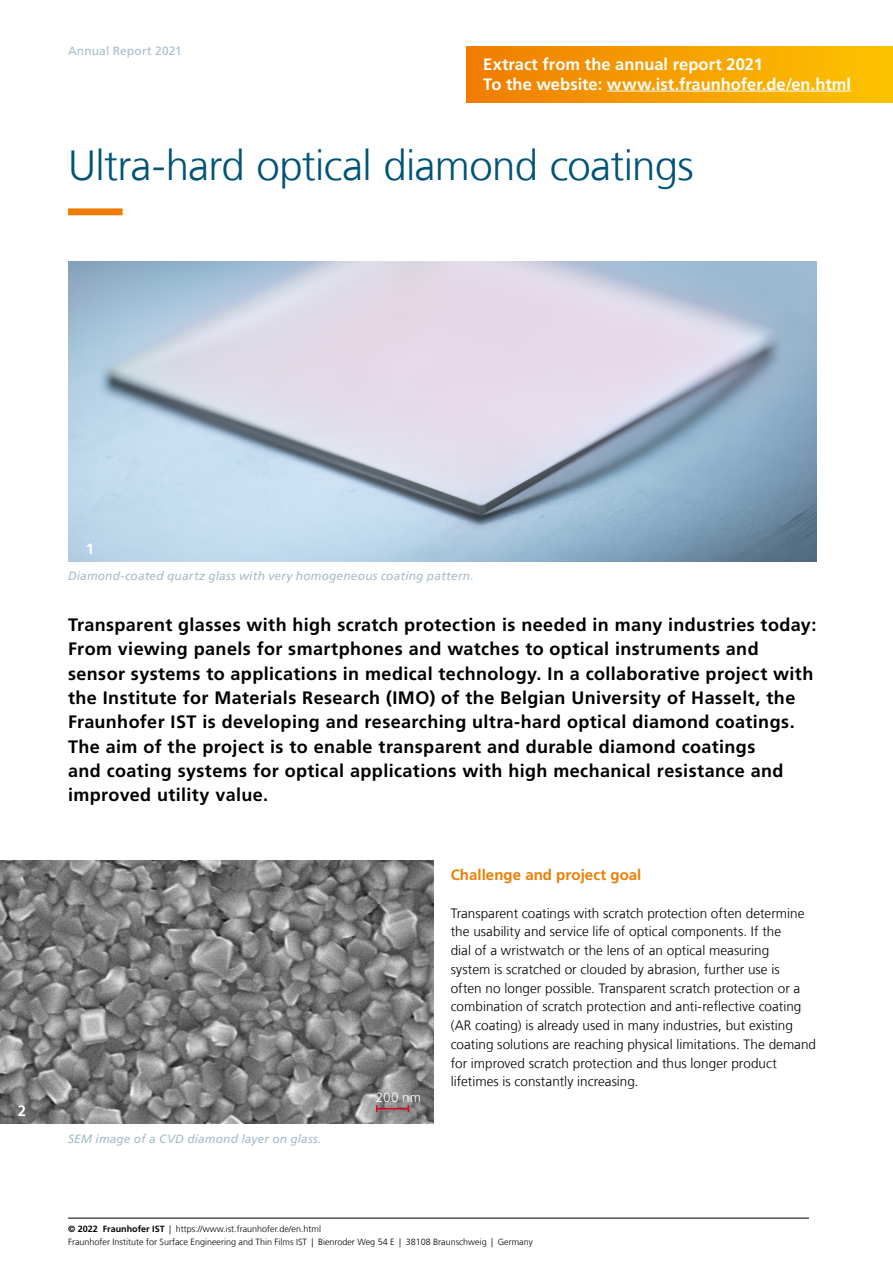
<style>
.page{position:relative;width:893px;height:1263px;background:#fff}
.page>*{position:absolute;margin:0;border:0;box-sizing:border-box;transform-origin:0 0}
.t1{font:300 42px "Frutiger LT Com";letter-spacing:-.015em;color:#005477}
.t2{font:700 18px/24.3px "Frutiger LT Com";letter-spacing:.02em;color:#000}
.t3{font:700 16.5px/19.8px "Frutiger LT Com";color:#fff}
.t4{font:700 15px "Frutiger LT Com";letter-spacing:.005em;color:#ef7c00}
.t5{font:700 15px "Frutiger LT Com";color:#fff}
.t6{font:300 13.5px/18.8px "Frutiger LT Com";color:#000}
.t7{font:300 13.5px "Frutiger LT Com";color:#fff}
.t8{font:italic 12px "Frutiger LT Com";letter-spacing:.015em;color:#a5bcc9}
.t9{font:12px "Frutiger LT Com";letter-spacing:.01em;color:#a5bcc9}
.t10{font:300 9px/13.5px "Frutiger LT Com";color:#000}
.s1{font-weight:700}
</style>
<div class="page">
<img style="left:0;top:860px;width:434px;height:264px">
<hr style="left:68px;top:1218px;width:741px;height:1px;background:#000">
<svg style="left:68px;top:208px;width:55px;height:7px"></svg>
<img style="left:68px;top:261px;width:748px;height:300px">
<hr style="left:377px;top:1108px;width:31px;height:1px;background:#e3001f">
<div style="left:466px;top:46px;width:427px;height:56px;background:linear-gradient(to right,#ef7d01,#fdc504)"></div>
<hr style="left:607px;top:91px;width:244px;height:1px;background:#fff">
<p class="t9" style="left:68px;top:44px;width:115px">Annual Report 2021</p>
<p class="t3" style="left:483px;top:54px;width:369px">Extract from the annual report 2021<br>To the website: www.ist.fraunhofer.de/en.html</p>
<h1 class="t1" style="left:68px;top:141px;width:627px">Ultra-hard optical diamond coatings</h1>
<p class="t5" style="left:18px;top:1102px;width:10px">2</p>
<p class="t5" style="left:86px;top:540px;width:10px">1</p>
<p class="t8" style="left:68px;top:569px;width:407px">Diamond-coated quartz glass with very homogeneous coating pattern.</p>
<p class="t2" style="left:68px;top:613px;width:750px">Transparent glasses with high scratch protection is needed in many industries today:<br>From viewing panels for smartphones and watches to optical instruments and sensor systems to applications in medical technology. In a collaborative project with the Institute for Materials Research (IMO) of the Belgian University of Hasselt, the Fraunhofer IST is developing and researching ultra-hard optical diamond coatings.<br>The aim of the project is to enable transparent and durable diamond coatings<br>and coating systems for optical applications with high mechanical resistance and improved utility value.</p>
<p class="t8" style="left:68px;top:1131px;width:255px">SEM image of a CVD diamond layer on glass.</p>
<p class="t7" style="left:376px;top:1090px;width:47px">200 nm</p>
<p class="t4" style="left:451px;top:866px;width:192px">Challenge and project goal</p>
<p class="t6" style="left:451px;top:904px;width:367px">Transparent coatings with scratch protection often determine the usability and service life of optical components. If the<br>dial of a wristwatch or the lens of an optical measuring<br>system is scratched or clouded by abrasion, further use is<br>often no longer possible. Transparent scratch protection or a combination of scratch protection and anti-reflective coating (AR coating) is already used in many industries, but existing coating solutions are reaching physical limitations. The demand for improved scratch protection and thus longer product lifetimes is constantly increasing.</p>
<p class="t10" style="left:68px;top:1222px;width:466px"><span class="s1">© 2022 Fraunhofer IST</span> | https://www.ist.fraunhofer.de/en.html<br>Fraunhofer Institute for Surface Engineering and Thin Films IST | Bienroder Weg 54 E | 38108 Braunschweig | Germany</p>
</div>
